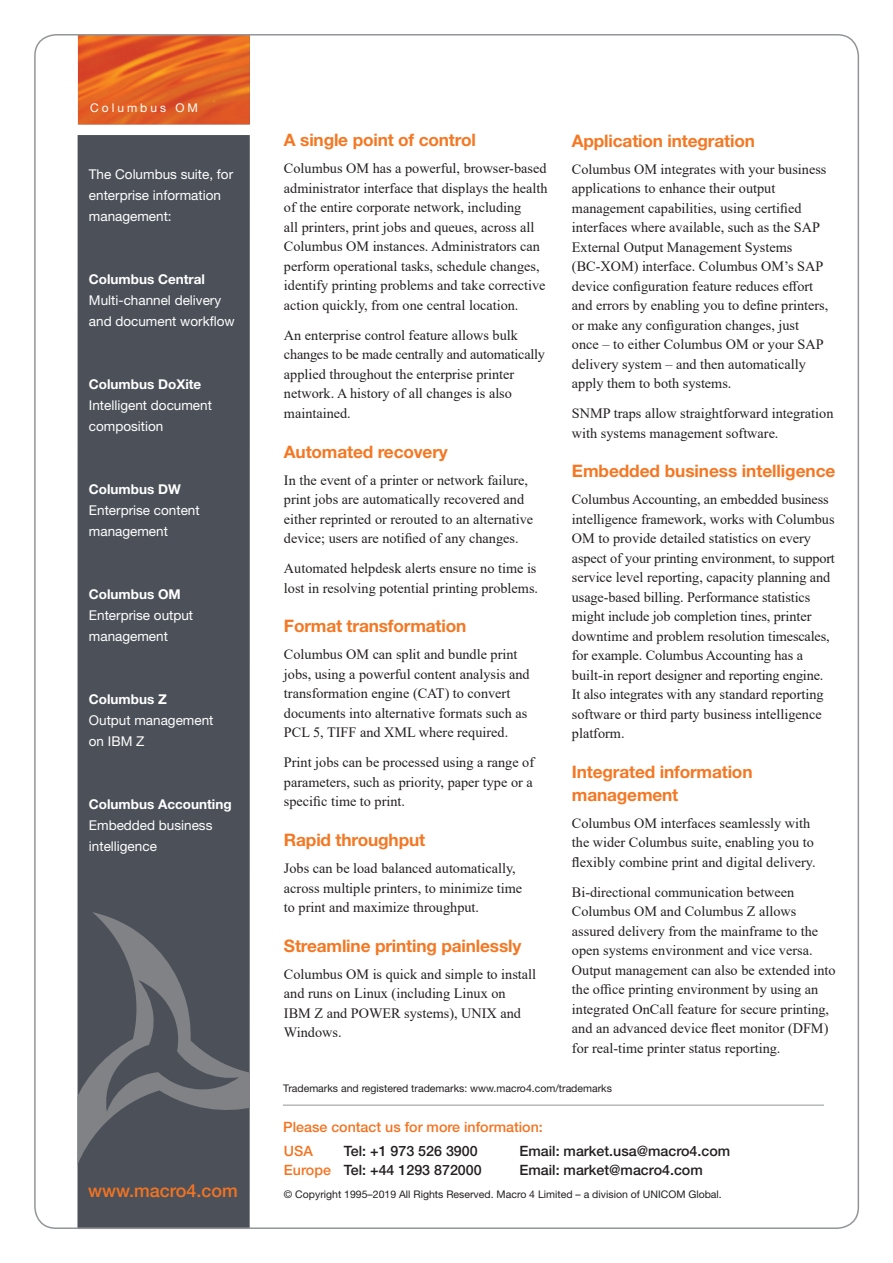
<style>
.page{position:relative;width:893px;height:1263px;background:#fff}
.page>*{position:absolute;margin:0;border:0;box-sizing:border-box;transform-origin:0 0}
.t1{font:500 18px "Helvetica Neue LT Std";color:#f47321}
.t2{font:700 17.25px/22.5px "Helvetica Neue LT Std";letter-spacing:-.01em;color:#f47824}
.t3{font:14.25px/19.5px "Times New Roman";color:#231f20}
.t4{font:500 14.25px "Helvetica Neue LT Std";color:#231f20}
.t5{font:500 14.25px "Helvetica Neue LT Std";color:#f47321}
.t6{font:13.5px/21px "Helvetica Neue LT Std";color:#fff}
.t7{font:700 13.5px "Helvetica Neue LT Std";color:#fff}
.t8{font:12px "Helvetica Neue LT Std";letter-spacing:.25em;color:#fff}
.t9{font:10.5px "Helvetica Neue LT Std";color:#231f20}
.s1{color:#f47321}
</style>
<div class="page">
<div style="left:78px;top:135px;width:172px;height:1094px;background:#4c5159"></div>
<svg style="left:78px;top:912px;width:172px;height:279px"></svg>
<svg style="left:106px;top:980px;width:133px;height:132px"></svg>
<hr style="left:283px;top:1105px;width:541px;height:1px;background:#939598">
<img style="left:78px;top:37px;width:172px;height:87px">
<p class="t8" style="left:90px;top:100px;width:109px">Columbus OM</p>
<p class="t6" style="left:89px;top:163px;width:146px">The Columbus suite, for enterprise information</p>
<p class="t6" style="left:89px;top:205px;width:84px">management:</p>
<p class="t7" style="left:89px;top:270px;width:118px">Columbus Central</p>
<p class="t6" style="left:89px;top:289px;width:147px">Multi-channel delivery and document workflow</p>
<p class="t7" style="left:89px;top:375px;width:114px">Columbus DoXite</p>
<p class="t6" style="left:89px;top:394px;width:125px">Intelligent document composition</p>
<p class="t7" style="left:89px;top:480px;width:93px">Columbus DW</p>
<p class="t6" style="left:89px;top:499px;width:112px">Enterprise content management</p>
<p class="t7" style="left:89px;top:585px;width:93px">Columbus OM</p>
<p class="t6" style="left:89px;top:604px;width:106px">Enterprise output management</p>
<p class="t7" style="left:89px;top:690px;width:79px">Columbus Z</p>
<p class="t6" style="left:89px;top:709px;width:126px">Output management</p>
<p class="t6" style="left:89px;top:730px;width:57px">on IBM Z</p>
<p class="t7" style="left:89px;top:795px;width:144px">Columbus Accounting</p>
<p class="t6" style="left:89px;top:814px;width:125px">Embedded business intelligence</p>
<p class="t1" style="left:88px;top:1180px;width:151px">www.macro4.com</p>
<p class="t2" style="left:284px;top:128px;width:193px">A single point of control</p>
<p class="t3" style="left:284px;top:158px;width:265px">Columbus OM has a powerful, browser-based administrator interface that displays the health of the entire corporate network, including<br>all printers, print jobs and queues, across all Columbus OM instances. Administrators can perform operational tasks, schedule changes, identify printing problems and take corrective action quickly, from one central location.</p>
<p class="t3" style="left:284px;top:325px;width:235px">An enterprise control feature allows bulk</p>
<p class="t3" style="left:284px;top:344px;width:263px">changes to be made centrally and automatically</p>
<p class="t3" style="left:284px;top:364px;width:232px">applied throughout the enterprise printer network. A history of all changes is also maintained.</p>
<p class="t2" style="left:284px;top:440px;width:165px">Automated recovery</p>
<p class="t3" style="left:284px;top:470px;width:251px">In the event of a printer or network failure, print jobs are automatically recovered and either reprinted or rerouted to an alternative device; users are notified of any changes.</p>
<p class="t3" style="left:284px;top:558px;width:256px">Automated helpdesk alerts ensure no time is lost in resolving potential printing problems.</p>
<p class="t2" style="left:284px;top:614px;width:184px">Format transformation</p>
<p class="t3" style="left:284px;top:644px;width:247px">Columbus OM can split and bundle print jobs, using a powerful content analysis and transformation engine (CAT) to convert documents into alternative formats such as PCL 5, TIFF and XML where required.</p>
<p class="t3" style="left:284px;top:752px;width:252px;text-align:justify">Print jobs can be processed using a range of parameters, such as priority, paper type or a specific time to print.</p>
<p class="t2" style="left:284px;top:828px;width:143px">Rapid throughput</p>
<p class="t3" style="left:284px;top:858px;width:240px">Jobs can be load balanced automatically, across multiple printers, to minimize time</p>
<p class="t3" style="left:284px;top:897px;width:197px">to print and maximize throughput.</p>
<p class="t2" style="left:284px;top:934px;width:239px">Streamline printing painlessly</p>
<p class="t3" style="left:284px;top:964px;width:254px">Columbus OM is quick and simple to install and runs on Linux (including Linux on<br>IBM Z and POWER systems), UNIX and<br>Windows.</p>
<p class="t2" style="left:572px;top:129px;width:184px">Application integration</p>
<p class="t3" style="left:572px;top:159px;width:258px">Columbus OM integrates with your business applications to enhance their output management capabilities, using certified interfaces where available, such as the SAP External Output Management Systems (BC-XOM) interface. Columbus OM’s SAP device configuration feature reduces effort and errors by enabling you to define printers, or make any configuration changes, just once – to either Columbus OM or your SAP delivery system – and then automatically apply them to both systems.</p>
<p class="t3" style="left:572px;top:403px;width:263px">SNMP traps allow straightforward integration with systems management software.</p>
<p class="t2" style="left:572px;top:460px;width:265px">Embedded business intelligence</p>
<p class="t3" style="left:572px;top:489px;width:258px">Columbus Accounting, an embedded business</p>
<p class="t3" style="left:572px;top:509px;width:264px">intelligence framework, works with Columbus<br>OM to provide detailed statistics on every aspect of your printing environment, to support</p>
<p class="t3" style="left:572px;top:567px;width:260px">service level reporting, capacity planning and usage-based billing. Performance statistics might include job completion tines, printer downtime and problem resolution timescales, for example. Columbus Accounting has a built-in report designer and reporting engine.<br>It also integrates with any standard reporting software or third party business intelligence platform.</p>
<p class="t2" style="left:572px;top:760px;width:182px">Integrated information management</p>
<p class="t3" style="left:572px;top:813px;width:245px">Columbus OM interfaces seamlessly with the wider Columbus suite, enabling you to flexibly combine print and digital delivery.</p>
<p class="t3" style="left:572px;top:882px;width:248px">Bi-directional communication between Columbus OM and Columbus Z allows assured delivery from the mainframe to the open systems environment and vice versa.</p>
<p class="t3" style="left:572px;top:960px;width:265px">Output management can also be extended into the office printing environment by using an integrated OnCall feature for secure printing, and an advanced device fleet monitor (DFM) for real-time printer status reporting.</p>
<p class="t9" style="left:283px;top:1082px;width:330px">Trademarks and registered trademarks: www.macro4.com/trademarks</p>
<p class="t5" style="left:283px;top:1118px;width:261px">Please contact us for more information:</p>
<p class="t5" style="left:284px;top:1142px;width:31px">USA</p>
<p class="t4" style="left:344px;top:1142px;width:135px">Tel: +1 973 526 3900</p>
<p class="t4" style="left:519px;top:1142px;width:212px">Email: market.usa@macro4.com</p>
<p class="t4" style="left:284px;top:1161px;width:199px"><span class="s1">Europe</span> Tel: +44 1293 872000</p>
<p class="t4" style="left:519px;top:1161px;width:185px">Email: market@macro4.com</p>
<p class="t9" style="left:284px;top:1187px;width:439px">© Copyright 1995–2019 All Rights Reserved. Macro 4 Limited – a division of UNICOM Global.</p>
</div>
